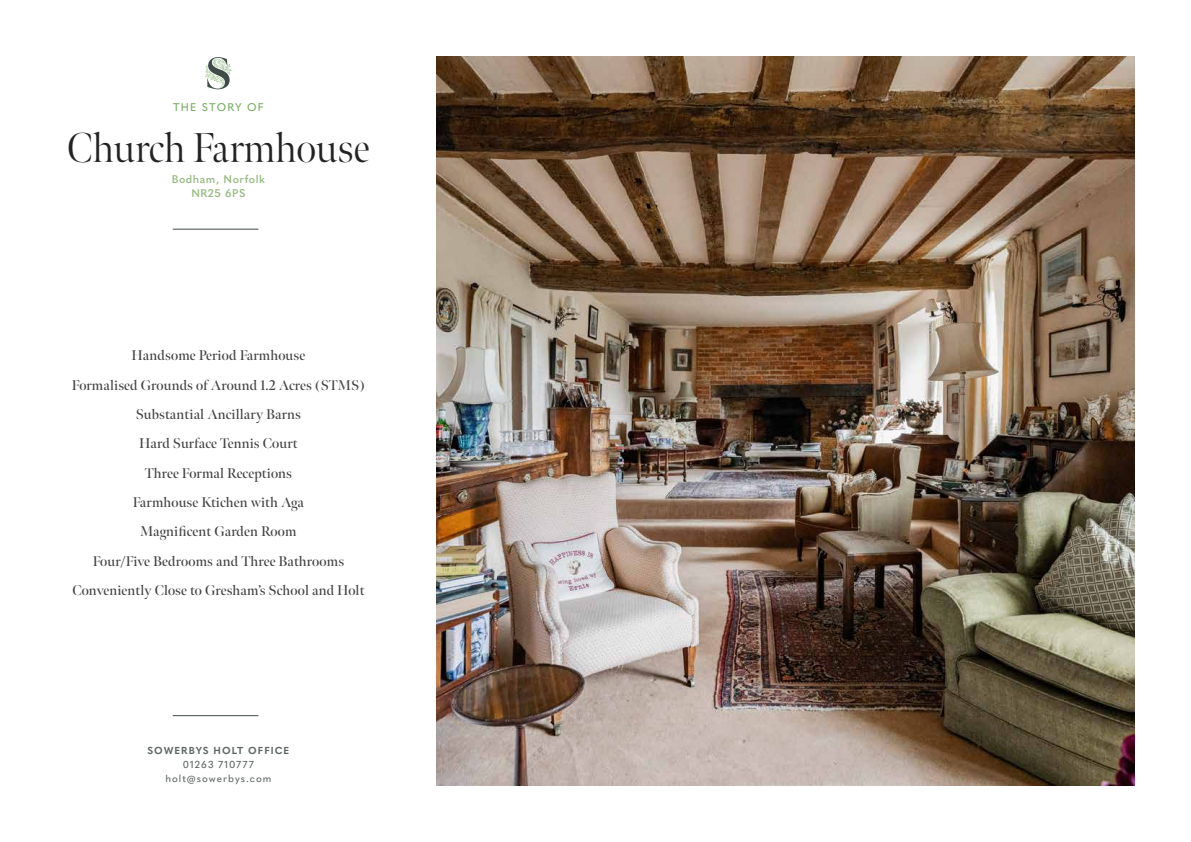
<style>
.page{position:relative;width:1191px;height:842px;background:#fff}
.page>*{position:absolute;margin:0;border:0;box-sizing:border-box;transform-origin:0 0}
.t1{font:300 41.5px "Meno Banner";color:#222223}
.t2{font:600 14px/29.3px "Meno Banner";letter-spacing:.01em;color:#434141;text-align:center}
.t3{font:600 11px/14px "Quasimoda";letter-spacing:.05em;color:#96ba81;text-align:center}
.t4{font:500 11px "Quasimoda";letter-spacing:.1em;color:#76aa62}
.t5{font:500 10px/14px "Quasimoda";letter-spacing:.1em;color:#5e6662;text-align:center}
.t6{font:700 10px "Quasimoda";letter-spacing:.1em;color:#5e6662}
</style>
<div class="page">
<img style="left:437px;top:56px;width:697px;height:730px">
<hr style="left:173px;top:715px;width:85px;height:1px;background:#3e4b47">
<hr style="left:173px;top:229px;width:85px;height:1px;background:#3e4b47">
<svg style="left:205px;top:57px;width:27px;height:32px"></svg>
<p class="t4" style="left:173px;top:99px;width:92px">THE STORY OF</p>
<h1 class="t1" style="left:67px;top:123px;width:304px">Church Farmhouse</h1>
<p class="t3" style="left:172px;top:172px;width:95px">Bodham, Norfolk<br>NR25 6PS</p>
<p class="t2" style="left:72px;top:341px;width:295px">Handsome Period Farmhouse<br>Formalised Grounds of Around 1.2 Acres (STMS)<br>Substantial Ancillary Barns<br>Hard Surface Tennis Court<br>Three Formal Receptions<br>Farmhouse Ktichen with Aga<br>Magnificent Garden Room<br>Four/Five Bedrooms and Three Bathrooms<br>Conveniently Close to Gresham’s School and Holt</p>
<p class="t6" style="left:147px;top:743px;width:143px">SOWERBYS HOLT OFFICE</p>
<p class="t5" style="left:165px;top:757px;width:107px">01263 710777 holt@sowerbys.com</p>
</div>
